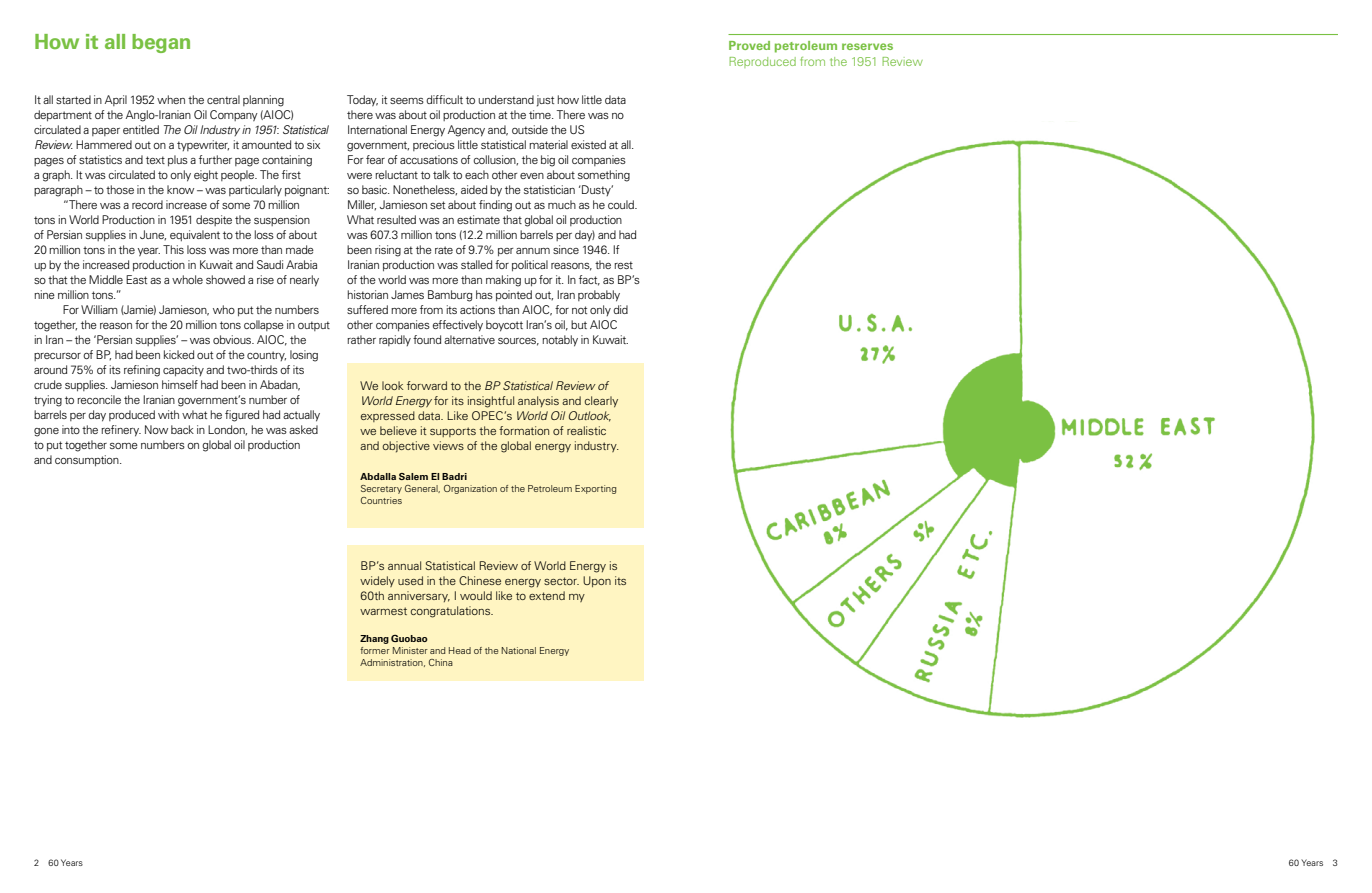
<style>
.page{position:relative;width:1372px;height:893px;background:#fff}
.page>*{position:absolute;margin:0;border:0;box-sizing:border-box;transform-origin:0 0}
.t1{font:700 21px "Univers GT";letter-spacing:-.02em;color:#7ac143}
.t2{font:300 12.75px "Univers GT";letter-spacing:-.01em;color:#7ac143}
.t3{font:700 12.75px "Univers GT";letter-spacing:.005em;color:#7ac143}
.t4{font:300 12px/15px "Univers GT";letter-spacing:-.02em;color:#000}
.t5{font:italic 300 12px "Univers GT";letter-spacing:-.025em;color:#000}
.t6{font:300 9.75px/12px "Univers GT";color:#000}
.t7{font:700 9.75px "Univers GT";letter-spacing:.01em;color:#000}
.t8{font:700 9.75px "Univers GT";letter-spacing:-.01em;color:#000}
.t9{font:300 9px "Univers GT";letter-spacing:.005em;color:#000}
.s1{font-style:normal}
.s2{font-style:italic}
</style>
<div class="page">
<div style="left:347px;top:364px;width:296px;height:164px;background:#fff5c2"></div>
<img style="left:730px;top:121px;width:585px;height:597px">
<hr style="left:728px;top:34px;width:609px;height:1px;background:#7ac143">
<div style="left:347px;top:545px;width:296px;height:135px;background:#fff5c2"></div>
<h1 class="t1" style="left:34px;top:30px;width:159px">How it all began</h1>
<p class="t4" style="left:34px;top:92px;width:252px">It all started in April 1952 when the central planning</p>
<p class="t4" style="left:34px;top:107px;width:261px">department of the Anglo-Iranian Oil Company (AIOC)</p>
<p class="t5" style="left:34px;top:122px;width:296px"><span class="s1">circulated a paper entitled</span> The Oil Industry in 1951<span class="s1">:</span> Statistical</p>
<p class="t4" style="left:34px;top:137px;width:288px"><span class="s2">Review.</span> Hammered out on a typewriter, it amounted to six</p>
<p class="t4" style="left:34px;top:152px;width:280px">pages of statistics and text plus a further page containing</p>
<p class="t4" style="left:34px;top:167px;width:268px">a graph. It was circulated to only eight people. The first</p>
<p class="t4" style="left:34px;top:182px;width:298px">paragraph – to those in the know – was particularly poignant:</p>
<p class="t4" style="left:63px;top:197px;width:239px">“There was a record increase of some 70 million</p>
<p class="t4" style="left:34px;top:212px;width:278px">tons in World Production in 1951 despite the suspension</p>
<p class="t4" style="left:34px;top:227px;width:285px">of Persian supplies in June, equivalent to the loss of about</p>
<p class="t4" style="left:34px;top:242px;width:281px">20 million tons in the year. This loss was more than made</p>
<p class="t4" style="left:34px;top:257px;width:285px">up by the increased production in Kuwait and Saudi Arabia</p>
<p class="t4" style="left:34px;top:272px;width:287px">so that the Middle East as a whole showed a rise of nearly</p>
<p class="t4" style="left:34px;top:287px;width:89px">nine million tons.”</p>
<p class="t4" style="left:63px;top:302px;width:258px">For William (Jamie) Jamieson, who put the numbers</p>
<p class="t4" style="left:34px;top:317px;width:297px">together, the reason for the 20 million tons collapse in output</p>
<p class="t4" style="left:34px;top:332px;width:274px">in Iran – the ‘Persian supplies’ – was obvious. AIOC, the</p>
<p class="t4" style="left:34px;top:347px;width:286px">precursor of BP, had been kicked out of the country, losing</p>
<p class="t4" style="left:34px;top:362px;width:272px">around 75% of its refining capacity and two-thirds of its</p>
<p class="t4" style="left:34px;top:377px;width:268px">crude supplies. Jamieson himself had been in Abadan,</p>
<p class="t4" style="left:34px;top:392px;width:267px">trying to reconcile the Iranian government’s number of</p>
<p class="t4" style="left:34px;top:407px;width:288px">barrels per day produced with what he figured had actually</p>
<p class="t4" style="left:34px;top:422px;width:286px">gone into the refinery. Now back in London, he was asked</p>
<p class="t4" style="left:34px;top:437px;width:268px">to put together some numbers on global oil production</p>
<p class="t4" style="left:34px;top:452px;width:90px">and consumption.</p>
<p class="t4" style="left:347px;top:92px;width:294px">Today, it seems difficult to understand just how little data there was about oil production at the time. There was no International Energy Agency and, outside the US government, precious little statistical material existed at all.<br>For fear of accusations of collusion, the big oil companies were reluctant to talk to each other even about something so basic. Nonetheless, aided by the statistician ‘Dusty’ Miller, Jamieson set about finding out as much as he could.<br>What resulted was an estimate that global oil production was 607.3 million tons (12.2 million barrels per day) and had been rising at the rate of 9.7% per annum since 1946. If Iranian production was stalled for political reasons, the rest of the world was more than making up for it. In fact, as BP’s historian James Bamburg has pointed out, Iran probably suffered more from its actions than AIOC, for not only did other companies effectively boycott Iran’s oil, but AIOC rather rapidly found alternative sources, notably in Kuwait.</p>
<p class="t4" style="left:360px;top:378px;width:260px">We look forward to the <span class="s2">BP Statistical Review of World Energy</span> for its insightful analysis and clearly expressed data. Like OPEC’s <span class="s2">World Oil Outlook</span>, we believe it supports the formation of realistic and objective views of the global energy industry.</p>
<p class="t7" style="left:360px;top:471px;width:108px">Abdalla Salem El Badri</p>
<p class="t6" style="left:360px;top:483px;width:258px">Secretary General, Organization of the Petroleum Exporting<br>Countries</p>
<p class="t4" style="left:360px;top:558px;width:268px">BP’s annual Statistical Review of World Energy is widely used in the Chinese energy sector. Upon its 60th anniversary, I would like to extend my warmest congratulations.</p>
<p class="t8" style="left:360px;top:632px;width:69px">Zhang Guobao</p>
<p class="t6" style="left:360px;top:644px;width:210px">former Minister and Head of the National Energy<br>Administration, China</p>
<p class="t3" style="left:728px;top:38px;width:166px">Proved petroleum reserves</p>
<p class="t2" style="left:728px;top:54px;width:196px">Reproduced from the 1951 Review</p>
<p class="t9" style="left:34px;top:857px;width:51px">2 60 Years</p>
<p class="t9" style="left:1288px;top:857px;width:51px">60 Years 3</p>
</div>
